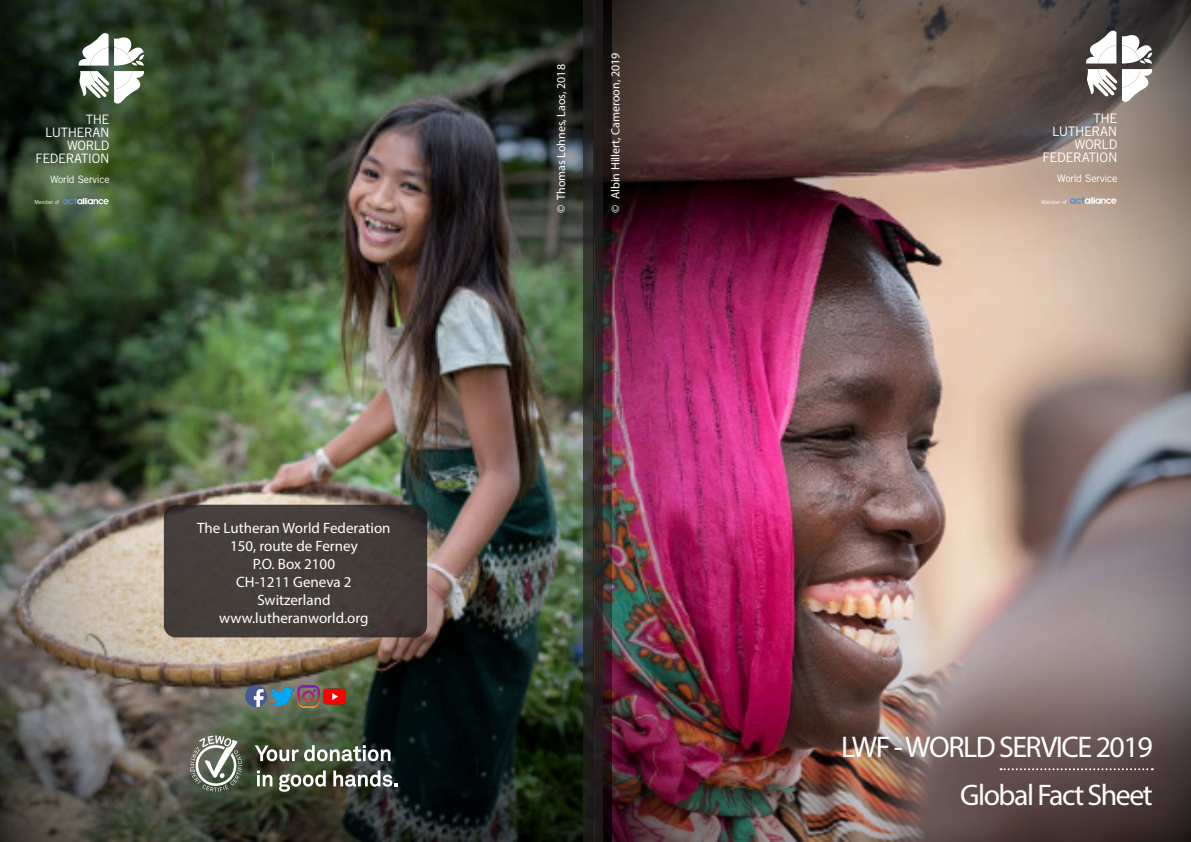
<style>
.page{position:relative;width:1191px;height:842px;background:#fff}
.page>*{position:absolute;margin:0;border:0;box-sizing:border-box;transform-origin:0 0}
.t1{font:30px "Myriad Pro";letter-spacing:-.05em;color:#fff}
.t2{font:29.9px "Myriad Pro";letter-spacing:-.05em;color:#fff}
.t3{font:15px "Myriad Pro";color:#fff}
.t4{font:13.1px/13.1px "Trade Gothic LT Std";letter-spacing:-.025em;color:#fff;text-align:right}
.t5{font:13px/13px "Trade Gothic LT Std";letter-spacing:-.025em;color:#fff;text-align:right}
.t6{font:12px "Myriad Pro";color:#fff}
.t7{font:10.4px "Trade Gothic LT Std";letter-spacing:-.025em;color:#fff}
.t8{font:10.3px "Trade Gothic LT Std";letter-spacing:-.025em;color:#fff}
.t9{font:5.5px "Trade Gothic LT Std";letter-spacing:-.02em;color:#fff}
.t10{font:5.4px "Trade Gothic LT Std";letter-spacing:-.02em;color:#fff}
</style>
<div class="page">
<img style="left:611px;top:0;width:580px;height:842px">
<img style="left:0;top:0;width:611px;height:842px">
<svg style="left:1084px;top:29px;width:69px;height:74px"></svg>
<svg style="left:1070px;top:197px;width:46px;height:7px"></svg>
<svg style="left:77px;top:32px;width:68px;height:73px"></svg>
<svg style="left:63px;top:198px;width:46px;height:6px"></svg>
<svg style="left:1000px;top:768px;width:152px;height:2px"></svg>
<div style="left:164px;top:505px;width:263px;height:132px;background:#443e3a;border-radius:12px"></div>
<img style="left:245px;top:685px;width:22px;height:22px;border-radius:11px">
<img style="left:271px;top:685px;width:22px;height:22px">
<img style="left:298px;top:685px;width:21px;height:22px">
<img style="left:324px;top:685px;width:22px;height:22px">
<svg style="left:583px;top:0;width:19px;height:842px;background:#292523"></svg>
<svg style="left:257px;top:770px;width:15px;height:16px"></svg>
<svg style="left:279px;top:770px;width:47px;height:22px"></svg>
<svg style="left:333px;top:770px;width:65px;height:17px"></svg>
<svg style="left:255px;top:745px;width:135px;height:16px"></svg>
<svg style="left:190px;top:735px;width:52px;height:57px"></svg>
<p class="t5" style="left:35px;top:113px;width:76px">THE<br>LUTHERAN<br>WORLD<br>FEDERATION</p>
<p class="t8" style="left:50px;top:173px;width:61px">World Service</p>
<p class="t10" style="left:35px;top:199px;width:26px">Member of</p>
<p class="t3" style="left:197px;top:518px;width:195px">The Lutheran World Federation</p>
<p class="t3" style="left:230px;top:536px;width:129px">150, route de Ferney</p>
<p class="t3" style="left:253px;top:554px;width:84px">P.O. Box 2100</p>
<p class="t3" style="left:236px;top:572px;width:117px">CH-1211 Geneva 2</p>
<p class="t3" style="left:257px;top:590px;width:75px">Switzerland</p>
<p class="t3" style="left:219px;top:608px;width:151px">www.lutheranworld.org</p>
<p class="t6" style="left:553px;top:213px;width:150px;rotate:-90deg">© Thomas Lohnes, Laos, 2018</p>
<p class="t6" style="left:608px;top:213px;width:161px;rotate:-90deg">© Albin Hillert, Cameroon, 2019</p>
<p class="t4" style="left:1042px;top:111px;width:76px">THE<br>LUTHERAN<br>WORLD<br>FEDERATION</p>
<p class="t7" style="left:1057px;top:172px;width:62px">World Service</p>
<p class="t9" style="left:1041px;top:199px;width:27px">Member of</p>
<p class="t1" style="left:841px;top:728px;width:313px">LWF - WORLD SERVICE 2019</p>
<p class="t2" style="left:960px;top:777px;width:194px">Global Fact Sheet</p>
</div>
